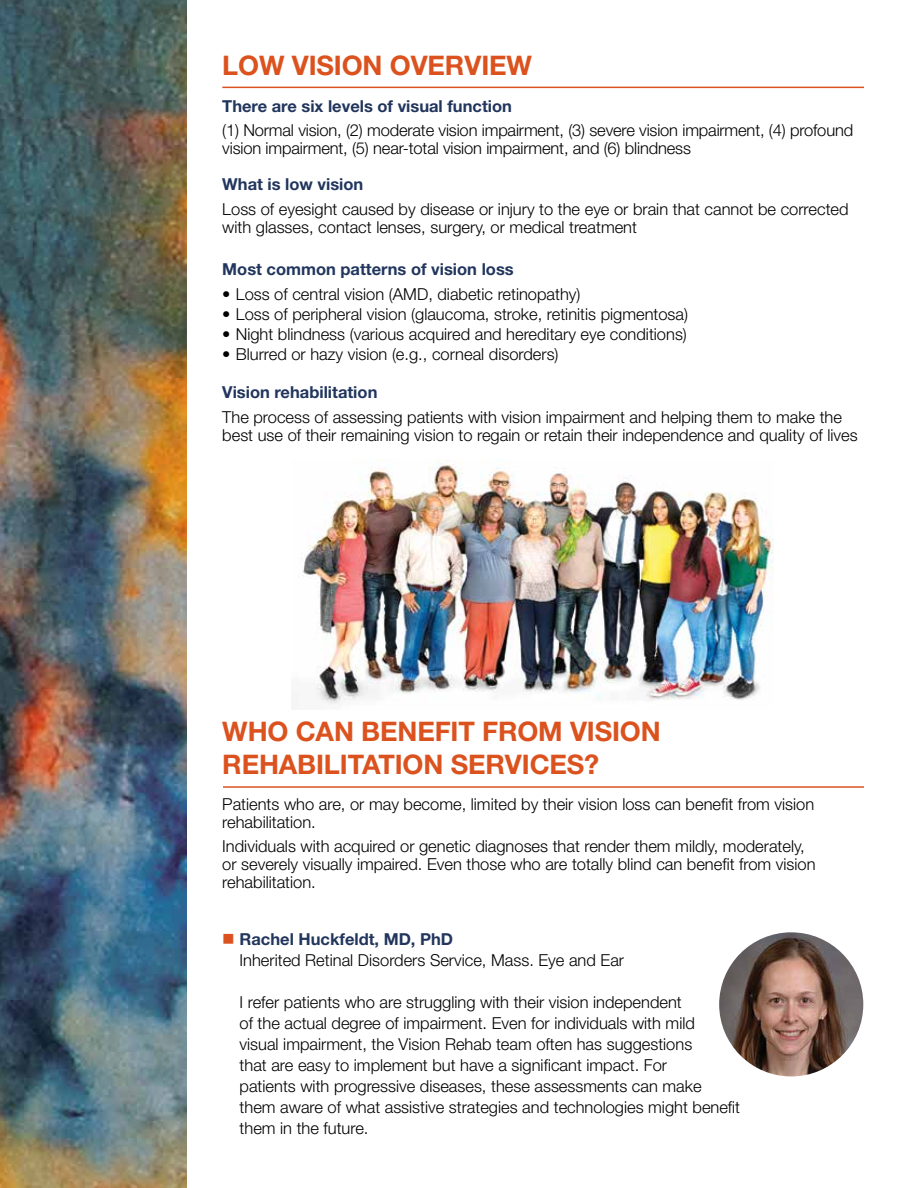
<style>
.page{position:relative;width:918px;height:1188px;background:#fff}
.page>*{position:absolute;margin:0;border:0;box-sizing:border-box;transform-origin:0 0}
.t1{font:700 27px/33px "Helvetica Neue LT Std";letter-spacing:-.005em;color:#db521f}
.t2{font:300 16.5px/21px "Helvetica Neue LT Std";color:#000}
.t3{font:700 16.5px "Helvetica Neue LT Std";color:#21355d}
.s1{color:#db521f}
.s2{font-weight:700;color:#21355d}
</style>
<div class="page">
<img style="left:302px;top:460px;width:472px;height:245px">
<img style="left:719px;top:932px;width:144px;height:144px;border-radius:72px">
<img style="left:0;top:0;width:186px;height:1188px">
<hr style="left:222px;top:87px;width:642px;height:1px;background:#db521f">
<hr style="left:223px;top:786px;width:641px;height:2px;background:#db521f">
<h1 class="t1" style="left:222px;top:48px;width:311px">LOW VISION OVERVIEW</h1>
<p class="t3" style="left:222px;top:96px;width:291px">There are six levels of visual function</p>
<p class="t2" style="left:222px;top:121px;width:632px;line-height:18px">(1) Normal vision, (2) moderate vision impairment, (3) severe vision impairment, (4) profound vision impairment, (5) near-total vision impairment, and (6) blindness</p>
<p class="t3" style="left:222px;top:174px;width:143px">What is low vision</p>
<p class="t2" style="left:222px;top:199px;width:628px;line-height:18px">Loss of eyesight caused by disease or injury to the eye or brain that cannot be corrected with glasses, contact lenses, surgery, or medical treatment</p>
<p class="t3" style="left:222px;top:259px;width:293px">Most common patterns of vision loss</p>
<p class="t2" style="left:222px;top:283px;width:360px">• Loss of central vision (AMD, diabetic retinopathy)</p>
<p class="t2" style="left:222px;top:303px;width:467px">• Loss of peripheral vision (glaucoma, stroke, retinitis pigmentosa)</p>
<p class="t2" style="left:222px;top:323px;width:466px">• Night blindness (various acquired and hereditary eye conditions)</p>
<p class="t2" style="left:222px;top:343px;width:338px">• Blurred or hazy vision (e.g., corneal disorders)</p>
<p class="t3" style="left:222px;top:382px;width:157px">Vision rehabilitation</p>
<p class="t2" style="left:222px;top:407px;width:637px;line-height:18px">The process of assessing patients with vision impairment and helping them to make the best use of their remaining vision to regain or retain their independence and quality of lives</p>
<h1 class="t1" style="left:222px;top:714px;width:440px">WHO CAN BENEFIT FROM VISION<br>REHABILITATION SERVICES?</h1>
<p class="t2" style="left:222px;top:795px;width:593px;line-height:18px">Patients who are, or may become, limited by their vision loss can benefit from vision rehabilitation.</p>
<p class="t2" style="left:222px;top:837px;width:595px;line-height:18px">Individuals with acquired or genetic diagnoses that render them mildly, moderately, or severely visually impaired. Even those who are totally blind can benefit from vision rehabilitation.</p>
<p class="t2" style="left:240px;top:929px;width:386px;text-indent:-17px"><span class="s1">■</span> <span class="s2">Rachel Huckfeldt, MD, PhD<br></span>Inherited Retinal Disorders Service, Mass. Eye and Ear</p>
<p class="t2" style="left:240px;top:992px;width:502px">I refer patients who are struggling with their vision independent<br>of the actual degree of impairment. Even for individuals with mild<br>visual impairment, the Vision Rehab team often has suggestions<br>that are easy to implement but have a significant impact. For<br>patients with progressive diseases, these assessments can make them aware of what assistive strategies and technologies might benefit them in the future.</p>
</div>
